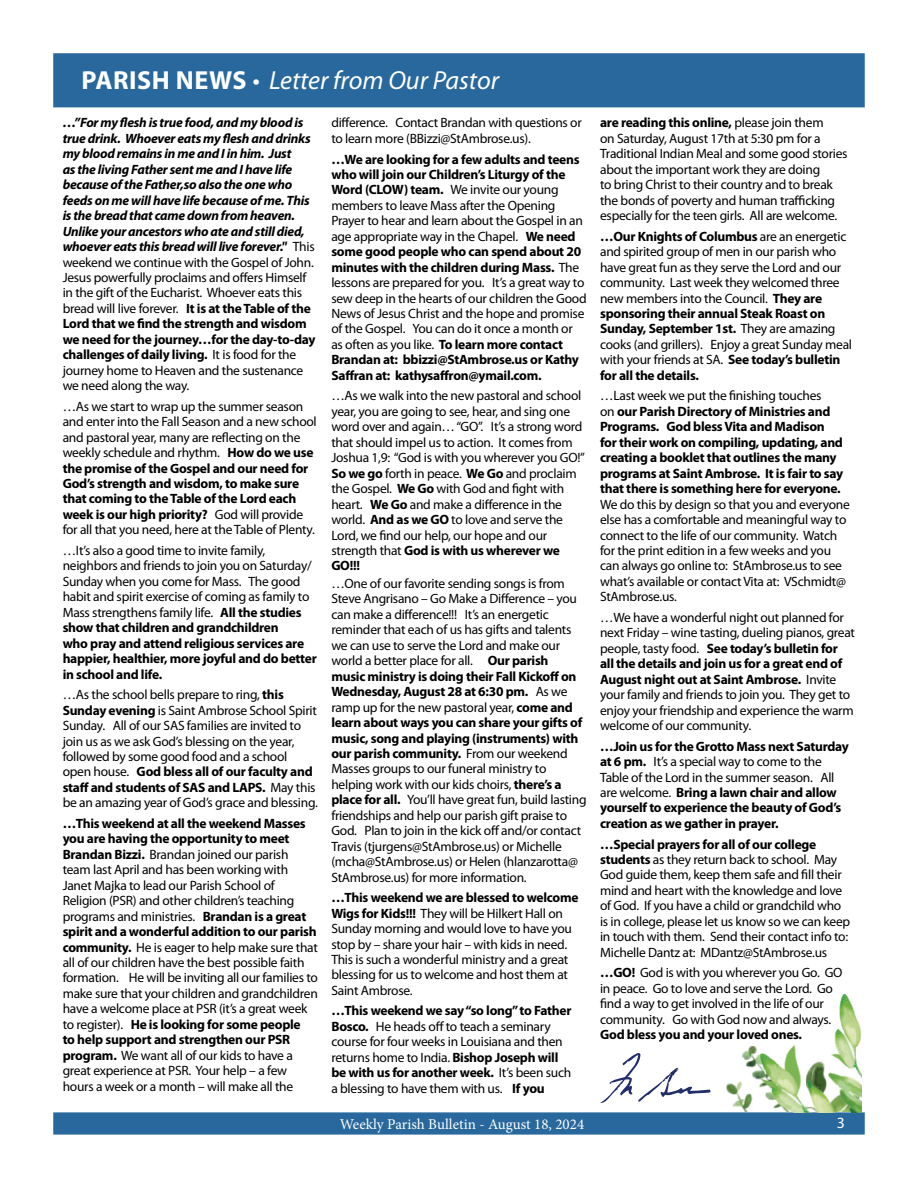
<style>
.page{position:relative;width:918px;height:1188px;background:#fff}
.page>*{position:absolute;margin:0;border:0;box-sizing:border-box;transform-origin:0 0}
.t1{font:italic 26.1px "Myriad Pro";color:#fff}
.t2{font:15.75px "Myriad Pro";color:#fff}
.t3{font:15px "Minion Pro";color:#fff}
.t4{font:13.5px/15.5px "Myriad Pro";letter-spacing:-.02em;color:#000}
.t5{font:italic 700 13.5px/15.5px "Myriad Pro";letter-spacing:-.02em;color:#000}
.t6{font:700 13.5px/15.5px "Myriad Pro";letter-spacing:-.02em;color:#000}
.s1{font-weight:700;font-style:normal}
.s2{font-weight:400;font-style:normal}
.s3{font-style:normal}
.s4{font-weight:700}
.s5{font-weight:400}
</style>
<div class="page">
<div style="left:53px;top:1112px;width:812px;height:23px;background:#28689c;border:2px solid #28689c"></div>
<div style="left:53px;top:53px;width:812px;height:54px;background:#28689c;border:2px solid #28689c"></div>
<img style="left:726px;top:1046px;width:35px;height:65px">
<svg style="left:600px;top:1053px;width:111px;height:50px"></svg>
<img style="left:761px;top:994px;width:101px;height:118px">
<h1 class="t1" style="left:81px;top:64px;width:419px"><span class="s1">PARISH NEWS</span> • Letter from Our Pastor</h1>
<p class="t5" style="left:63px;top:115px;width:254px">…”For my flesh is true food, and my blood is true drink. Whoever eats my flesh and drinks my blood remains in me and I in him. Just<br>as the living Father sent me and I have life because of the Father,so also the one who feeds on me will have life because of me. This is the bread that came down from heaven.<br>Unlike your ancestors who ate and still died, whoever eats this bread will live forever." <span class="s2">This weekend we continue with the Gospel of John.<br>Jesus powerfully proclaims and offers Himself in the gift of the Eucharist. Whoever eats this bread will live forever.</span> <span class="s3">It is at the Table of the Lord that we find the strength and wisdom we need for the journey…for the day-to-day challenges of daily living.</span> <span class="s2">It is food for the journey home to Heaven and the sustenance we need along the way.</span></p>
<p class="t4" style="left:63px;top:398px;width:256px">…As we start to wrap up the summer season and enter into the Fall Season and a new school and pastoral year, many are reflecting on the weekly schedule and rhythm. <span class="s4">How do we use the promise of the Gospel and our need for God’s strength and wisdom, to make sure that coming to the Table of the Lord each week is our high priority?</span> God will provide for all that you need, here at the Table of Plenty.</p>
<p class="t4" style="left:63px;top:542px;width:256px">…It’s also a good time to invite family, neighbors and friends to join you on Saturday/ Sunday when you come for Mass. The good habit and spirit exercise of coming as family to Mass strengthens family life. <span class="s4">All the studies show that children and grandchildren<br>who pray and attend religious services are happier, healthier, more joyful and do better in school and life.</span></p>
<p class="t4" style="left:63px;top:687px;width:257px">…As the school bells prepare to ring, <span class="s4">this Sunday evening</span> is Saint Ambrose School Spirit Sunday. All of our SAS families are invited to join us as we ask God’s blessing on the year, followed by some good food and a school open house. <span class="s4">God bless all of our faculty and staff and students of SAS and LAPS.</span> May this be an amazing year of God’s grace and blessing.</p>
<p class="t4" style="left:63px;top:815px;width:257px"><span class="s4">…This weekend at all the weekend Masses you are having the opportunity to meet Brandan Bizzi.</span> Brandan joined our parish team last April and has been working with Janet Majka to lead our Parish School of Religion (PSR) and other children’s teaching programs and ministries. <span class="s4">Brandan is a great spirit and a wonderful addition to our parish community.</span> He is eager to help make sure that all of our children have the best possible faith formation. He will be inviting all our families to make sure that your children and grandchildren have a welcome place at PSR (it’s a great week to register). <span class="s4">He is looking for some people<br>to help support and strengthen our PSR program.</span> We want all of our kids to have a great experience at PSR. Your help – a few hours a week or a month – will make all the</p>
<p class="t4" style="left:331px;top:115px;width:252px">difference. Contact Brandan with questions or to learn more (BBizzi@StAmbrose.us).</p>
<p class="t4" style="left:331px;top:151px;width:257px"><span class="s4">…We are looking for a few adults and teens who will join our Children’s Liturgy of the Word (CLOW) team.</span> We invite our young members to leave Mass after the Opening Prayer to hear and learn about the Gospel in an age appropriate way in the Chapel. <span class="s4">We need some good people who can spend about 20 minutes with the children during Mass.</span> The lessons are prepared for you. It’s a great way to sew deep in the hearts of our children the Good News of Jesus Christ and the hope and promise of the Gospel. You can do it once a month or as often as you like. <span class="s4">To learn more contact Brandan at: bbizzi@StAmbrose.us or Kathy Saffran at: kathysaffron@ymail.com.</span></p>
<p class="t4" style="left:331px;top:388px;width:255px">…As we walk into the new pastoral and school year, you are going to see, hear, and sing one word over and again… “GO”. It’s a strong word that should impel us to action. It comes from Joshua 1,9: “God is with you wherever you GO!” <span class="s4">So we go</span> forth in peace. <span class="s4">We Go</span> and proclaim the Gospel. <span class="s4">We Go</span> with God and fight with heart. <span class="s4">We Go</span> and make a difference in the world. <span class="s4">And as we GO</span> to love and serve the Lord, we find our help, our hope and our strength that <span class="s4">God is with us wherever we GO!!!</span></p>
<p class="t4" style="left:331px;top:576px;width:257px">…One of our favorite sending songs is from Steve Angrisano – Go Make a Difference – you can make a difference!!! It’s an energetic reminder that each of us has gifts and talents we can use to serve the Lord and make our world a better place for all. <span class="s4">Our parish<br>music ministry is doing their Fall Kickoff on Wednesday, August 28 at 6:30 pm.</span> As we ramp up for the new pastoral year, <span class="s4">come and learn about ways you can share your gifts of music, song and playing (instruments) with our parish community.</span> From our weekend Masses groups to our funeral ministry to helping work with our kids choirs, <span class="s4">there’s a place for all.</span> You’ll have great fun, build lasting friendships and help our parish gift praise to God. Plan to join in the kick off and/or contact Travis (tjurgens@StAmbrose.us) or Michelle (mcha@StAmbrose.us) or Helen (hlanzarotta@ StAmbrose.us) for more information.</p>
<p class="t4" style="left:331px;top:890px;width:249px"><span class="s4">…This weekend we are blessed to welcome Wigs for Kids!!!</span> They will be Hilkert Hall on Sunday morning and would love to have you stop by – share your hair – with kids in need.<br>This is such a wonderful ministry and a great blessing for us to welcome and host them at Saint Ambrose.</p>
<p class="t4" style="left:331px;top:1003px;width:242px"><span class="s4">…This weekend we say “so long” to Father Bosco.</span> He heads off to teach a seminary course for four weeks in Louisiana and then returns home to India. <span class="s4">Bishop Joseph will be with us for another week.</span> It’s been such a blessing to have them with us. <span class="s4">If you</span></p>
<p class="t4" style="left:600px;top:115px;width:249px"><span class="s4">are reading this online,</span> please join them<br>on Saturday, August 17th at 5:30 pm for a Traditional Indian Meal and some good stories about the important work they are doing<br>to bring Christ to their country and to break the bonds of poverty and human trafficking especially for the teen girls. All are welcome.</p>
<p class="t4" style="left:600px;top:228px;width:254px"><span class="s4">…Our Knights of Columbus</span> are an energetic and spirited group of men in our parish who have great fun as they serve the Lord and our community. Last week they welcomed three new members into the Council. <span class="s4">They are sponsoring their annual Steak Roast on Sunday, September 1st.</span> They are amazing cooks (and grillers). Enjoy a great Sunday meal with your friends at SA. <span class="s4">See today’s bulletin for all the details.</span></p>
<p class="t6" style="left:600px;top:388px;width:245px"><span class="s5">…Last week we put the finishing touches<br>on</span> our Parish Directory of Ministries and Programs. God bless Vita and Madison for their work on compiling, updating, and creating a booklet that outlines the many programs at Saint Ambrose. It is fair to say that there is something here for everyone.</p>
<p class="t4" style="left:600px;top:496px;width:251px">We do this by design so that you and everyone else has a comfortable and meaningful way to connect to the life of our community. Watch for the print edition in a few weeks and you can always go online to: StAmbrose.us to see what’s available or contact Vita at: VSchmidt@ StAmbrose.us.</p>
<p class="t4" style="left:600px;top:609px;width:256px">…We have a wonderful night out planned for next Friday – wine tasting, dueling pianos, great people, tasty food. <span class="s4">See today’s bulletin for all the details and join us for a great end of August night out at Saint Ambrose.</span> Invite your family and friends to join you. They get to enjoy your friendship and experience the warm welcome of our community.</p>
<p class="t6" style="left:600px;top:738px;width:250px">…Join us for the Grotto Mass next Saturday at 6 pm. <span class="s5">It’s a special way to come to the Table of the Lord in the summer season. All are welcome.</span> Bring a lawn chair and allow yourself to experience the beauty of God’s creation as we gather in prayer.</p>
<p class="t4" style="left:600px;top:836px;width:252px"><span class="s4">…Special prayers for all of our college students</span> as they return back to school. May God guide them, keep them safe and fill their mind and heart with the knowledge and love of God. If you have a child or grandchild who is in college, please let us know so we can keep in touch with them. Send their contact info to:<br>Michelle Dantz at: MDantz@StAmbrose.us</p>
<p class="t4" style="left:600px;top:965px;width:244px"><span class="s4">…GO!</span> God is with you wherever you Go. GO in peace. Go to love and serve the Lord. Go find a way to get involved in the life of our community. Go with God now and always.</p>
<p class="t6" style="left:600px;top:1026px;width:204px">God bless you and your loved ones.</p>
<p class="t3" style="left:340px;top:1114px;width:246px">Weekly Parish Bulletin - August 18, 2024</p>
<p class="t2" style="left:837px;top:1113px;width:10px">3</p>
</div>
